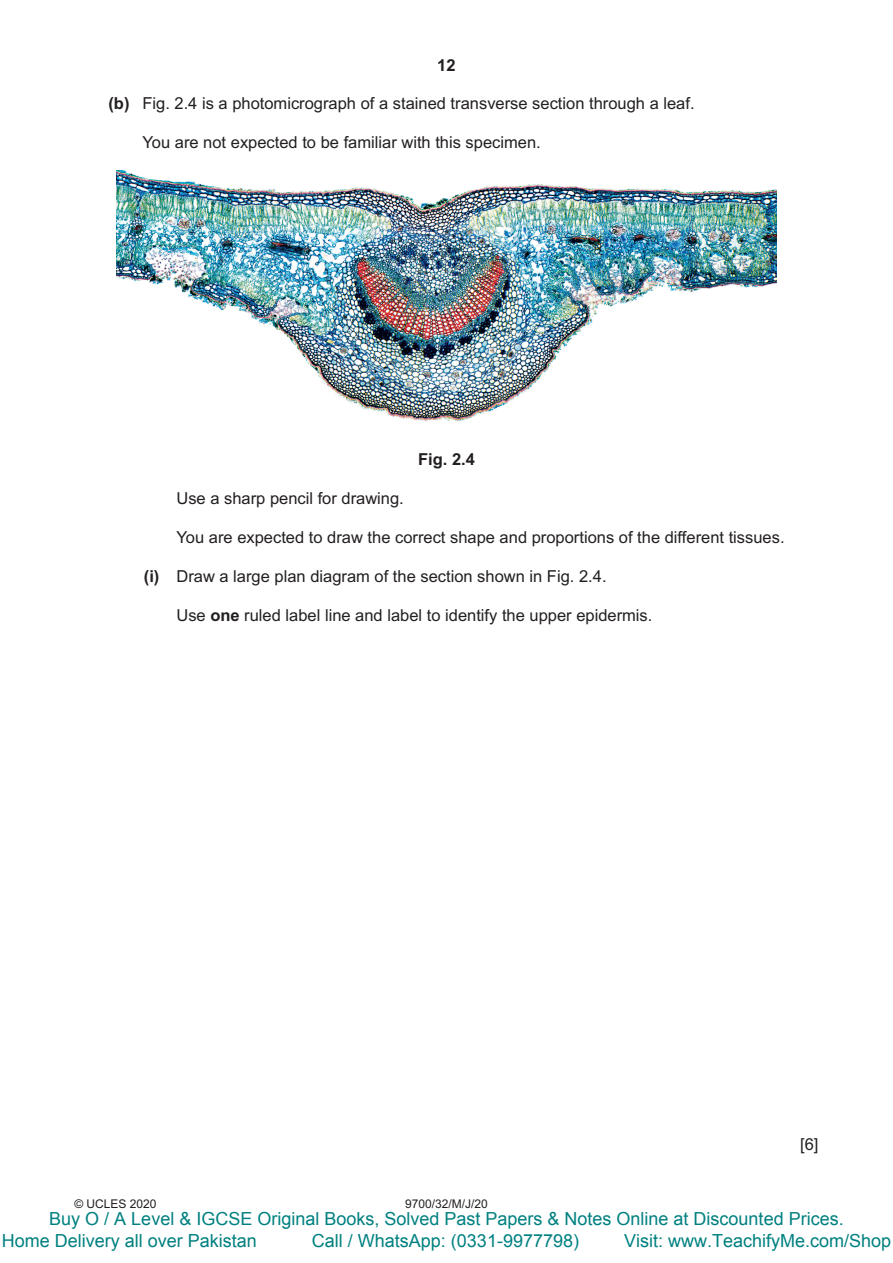
<style>
.page{position:relative;width:893px;height:1263px;background:#fff}
.page>*{position:absolute;margin:0;border:0;box-sizing:border-box;transform-origin:0 0}
.t1{font:18px/21.6px "Arial";color:#008080}
.t2{font:16.5px "Arial";color:#231f20}
.t3{font:700 16.5px "Arial";color:#231f20}
.t4{font:12px "Arial";color:#231f20}
.s1{font-weight:700}
</style>
<div class="page">
<img style="left:117px;top:171px;width:659px;height:251px">
<p class="t3" style="left:437px;top:53px;width:20px">12</p>
<p class="t2" style="left:108px;top:92px;width:588px"><span class="s1">(b)</span> Fig. 2.4 is a photomicrograph of a stained transverse section through a leaf.</p>
<p class="t2" style="left:142px;top:131px;width:400px">You are not expected to be familiar with this specimen.</p>
<p class="t3" style="left:418px;top:447px;width:58px">Fig. 2.4</p>
<p class="t2" style="left:176px;top:486px;width:229px">Use a sharp pencil for drawing.</p>
<p class="t2" style="left:176px;top:525px;width:610px">You are expected to draw the correct shape and proportions of the different tissues.</p>
<p class="t2" style="left:144px;top:564px;width:464px"><span class="s1">(i)</span> Draw a large plan diagram of the section shown in Fig. 2.4.</p>
<p class="t2" style="left:176px;top:603px;width:477px">Use <span class="s1">one</span> ruled label line and label to identify the upper epidermis.</p>
<p class="t4" style="left:74px;top:1195px;width:84px">© UCLES 2020</p>
<p class="t4" style="left:405px;top:1195px;width:84px">9700/32/M/J/20</p>
<p class="t2" style="left:800px;top:1133px;width:20px">[6]</p>
<p class="t1" style="left:2px;top:1208px;width:843px;text-indent:47px">Buy O / A Level &amp; IGCSE Original Books, Solved Past Papers &amp; Notes Online at Discounted Prices.<br>Home Delivery all over Pakistan</p>
<p class="t1" style="left:312px;top:1229px;width:269px">Call / WhatsApp: (0331-9977798)</p>
<p class="t1" style="left:624px;top:1229px;width:269px">Visit: www.TeachifyMe.com/Shop</p>
</div>
